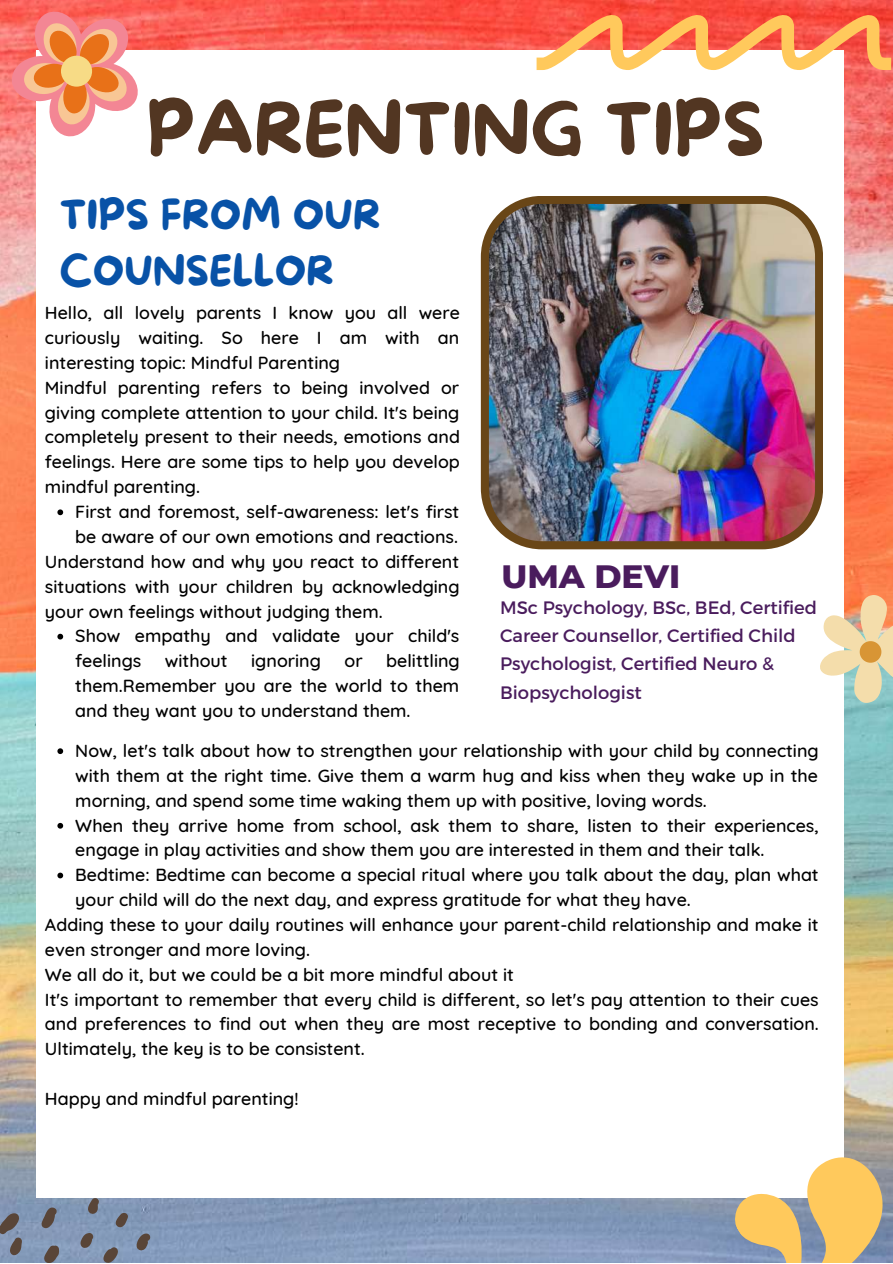
<style>
.page{position:relative;width:893px;height:1264px;background:#fff}
.page>*{position:absolute;margin:0;border:0;box-sizing:border-box;transform-origin:0 0}
.t1{font:72.9px "More Sugar";color:#523622}
.t2{font:40.8px/56.2px "More Sugar";color:#0852a7}
.t3{font:800 33px "Montserrat";color:#4a1c5d}
.t4{font:18px/28px "Montserrat";color:#4a1c5d}
.t5{font:500 17.85px/24.9px "Quicksand";color:#000}
</style>
<div class="page">
<img style="left:0;top:0;width:892px;height:1262px">
<div style="left:36px;top:50px;width:807px;height:1147px;background:#fff"></div>
<svg style="left:0;top:1212px;width:22px;height:43px"></svg>
<svg style="left:41px;top:1206px;width:16px;height:22px"></svg>
<svg style="left:44px;top:1245px;width:15px;height:17px"></svg>
<svg style="left:88px;top:1197px;width:11px;height:16px"></svg>
<svg style="left:80px;top:1232px;width:13px;height:15px"></svg>
<svg style="left:116px;top:1212px;width:12px;height:15px"></svg>
<svg style="left:103px;top:1247px;width:15px;height:15px"></svg>
<svg style="left:136px;top:1233px;width:14px;height:17px"></svg>
<svg style="left:12px;top:12px;width:126px;height:124px"></svg>
<div style="left:61px;top:56px;width:31px;height:31px;background:#f7db86;border-radius:50%"></div>
<svg style="left:725px;top:1133px;width:167px;height:129px"></svg>
<svg style="left:820px;top:595px;width:72px;height:108px"></svg>
<svg style="left:536px;top:12px;width:355px;height:58px"></svg>
<img style="left:481px;top:196px;width:342px;height:353px">
<svg style="left:57px;top:509px;width:6px;height:6px"></svg>
<svg style="left:57px;top:633px;width:6px;height:6px"></svg>
<svg style="left:57px;top:748px;width:6px;height:6px"></svg>
<svg style="left:57px;top:823px;width:6px;height:5px"></svg>
<svg style="left:57px;top:872px;width:6px;height:6px"></svg>
<h1 class="t1" style="left:147px;top:89px;width:619px">PARENTING TIPS</h1>
<h2 class="t2" style="left:60px;top:188px;width:322px">TIPS FROM OUR<br>COUNSELLOR</h2>
<p class="t5" style="left:45px;top:300px;width:416px">Hello, all lovely parents I know you all were curiously waiting. So here I am with an interesting topic: Mindful Parenting<br>Mindful parenting refers to being involved or giving complete attention to your child. It's being completely present to their needs, emotions and feelings. Here are some tips to help you develop mindful parenting.</p>
<p class="t5" style="left:75px;top:499px;width:385px">First and foremost, self-awareness: let's first be aware of our own emotions and reactions.</p>
<p class="t5" style="left:45px;top:548px;width:416px;text-align:justify">Understand how and why you react to different situations with your children by acknowledging your own feelings without judging them.</p>
<h3 class="t3" style="left:501px;top:556px;width:180px">UMA DEVI</h3>
<p class="t4" style="left:500px;top:593px;width:318px">MSc Psychology, BSc, BEd, Certified<br>Career Counsellor, Certified Child<br>Psychologist, Certified Neuro &amp;<br>Biopsychologist</p>
<p class="t5" style="left:75px;top:623px;width:385px">Show empathy and validate your child's feelings</p>
<p class="t5" style="left:75px;top:648px;width:386px;text-align:justify;text-indent:311px">belittling them.Remember you are the world to them and they want you to understand them.</p>
<p class="t5" style="left:165px;top:648px;width:64px">without</p>
<p class="t5" style="left:251px;top:648px;width:71px">ignoring</p>
<p class="t5" style="left:344px;top:648px;width:20px">or</p>
<p class="t5" style="left:75px;top:737px;width:744px">Now, let's talk about how to strengthen your relationship with your child by connecting</p>
<p class="t5" style="left:75px;top:762px;width:744px">with them at the right time. Give them a warm hug and kiss when they wake up in the</p>
<p class="t5" style="left:75px;top:787px;width:633px">morning, and spend some time waking them up with positive, loving words.</p>
<p class="t5" style="left:75px;top:812px;width:744px">When they arrive home from school, ask them to share, listen to their experiences,</p>
<p class="t5" style="left:75px;top:837px;width:690px">engage in play activities and show them you are interested in them and their talk.</p>
<p class="t5" style="left:75px;top:862px;width:744px">Bedtime: Bedtime can become a special ritual where you talk about the day, plan what</p>
<p class="t5" style="left:75px;top:887px;width:617px">your child will do the next day, and express gratitude for what they have.</p>
<p class="t5" style="left:45px;top:911px;width:775px">Adding these to your daily routines will enhance your parent-child relationship and make it</p>
<p class="t5" style="left:45px;top:936px;width:266px">even stronger and more loving.</p>
<p class="t5" style="left:45px;top:961px;width:470px">We all do it, but we could be a bit more mindful about it</p>
<p class="t5" style="left:45px;top:986px;width:775px">It's important to remember that every child is different, so let's pay attention to their cues</p>
<p class="t5" style="left:45px;top:1011px;width:775px">and preferences to find out when they are most receptive to bonding and conversation.</p>
<p class="t5" style="left:45px;top:1036px;width:321px">Ultimately, the key is to be consistent.</p>
<p class="t5" style="left:45px;top:1085px;width:255px">Happy and mindful parenting!</p>
</div>
